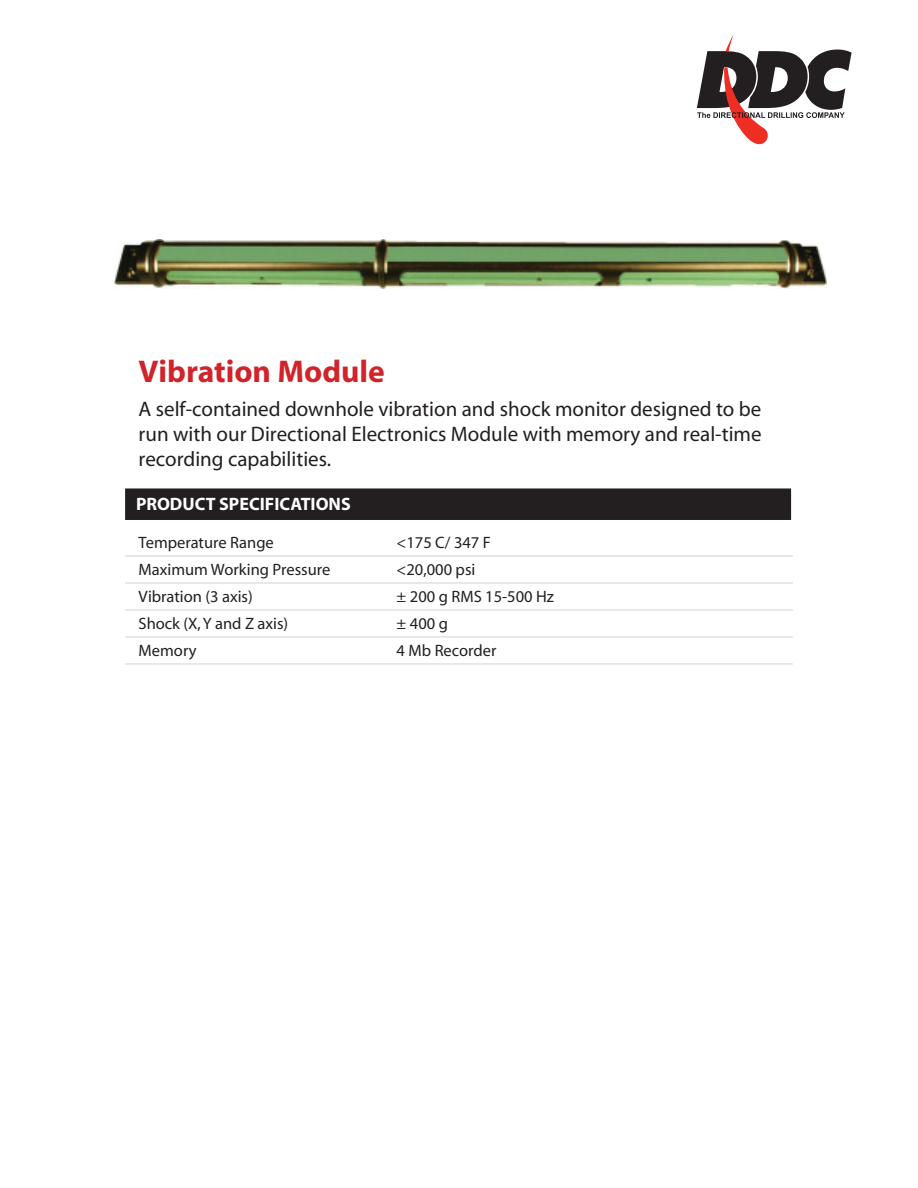
<style>
.page{position:relative;width:918px;height:1188px;background:#fff}
.page>*{position:absolute;margin:0;border:0;box-sizing:border-box;transform-origin:0 0}
.t1{font:700 31.5px "Myriad";color:#d1232a}
.t2{font:21px/25.2px "Myriad";color:#231f20;text-align:justify}
.t3{font:700 18px "Myriad Pro";color:#fff}
.t4{font:16.5px "Myriad";color:#231f20}
</style>
<div class="page">
<div style="left:125px;top:488px;width:666px;height:32px;background:#231f20"></div>
<hr style="left:125px;top:555px;width:668px;height:2px;background:#e0e1e3">
<hr style="left:125px;top:582px;width:668px;height:2px;background:#e0e1e3">
<hr style="left:125px;top:609px;width:668px;height:2px;background:#e0e1e3">
<hr style="left:125px;top:636px;width:668px;height:2px;background:#e0e1e3">
<hr style="left:125px;top:663px;width:668px;height:2px;background:#e0e1e3">
<svg style="left:697px;top:34px;width:155px;height:111px"></svg>
<img style="left:115px;top:240px;width:712px;height:49px">
<h1 class="t1" style="left:139px;top:355px;width:248px">Vibration Module</h1>
<p class="t2" style="left:139px;top:397px;width:625px">A self-contained downhole vibration and shock monitor designed to be run with our Directional Electronics Module with memory and real-time recording capabilities.</p>
<p class="t3" style="left:136px;top:492px;width:216px">PRODUCT SPECIFICATIONS</p>
<p class="t4" style="left:139px;top:534px;width:137px">Temperature Range</p>
<p class="t4" style="left:397px;top:534px;width:96px">&lt;175 C/ 347 F</p>
<p class="t4" style="left:139px;top:561px;width:193px">Maximum Working Pressure</p>
<p class="t4" style="left:397px;top:561px;width:80px">&lt;20,000 psi</p>
<p class="t4" style="left:139px;top:588px;width:116px">Vibration (3 axis)</p>
<p class="t4" style="left:397px;top:588px;width:159px">± 200 g RMS 15-500 Hz</p>
<p class="t4" style="left:139px;top:615px;width:151px">Shock (X,Y and Z axis)</p>
<p class="t4" style="left:397px;top:615px;width:53px">± 400 g</p>
<p class="t4" style="left:139px;top:642px;width:59px">Memory</p>
<p class="t4" style="left:397px;top:642px;width:101px">4 Mb Recorder</p>
</div>
